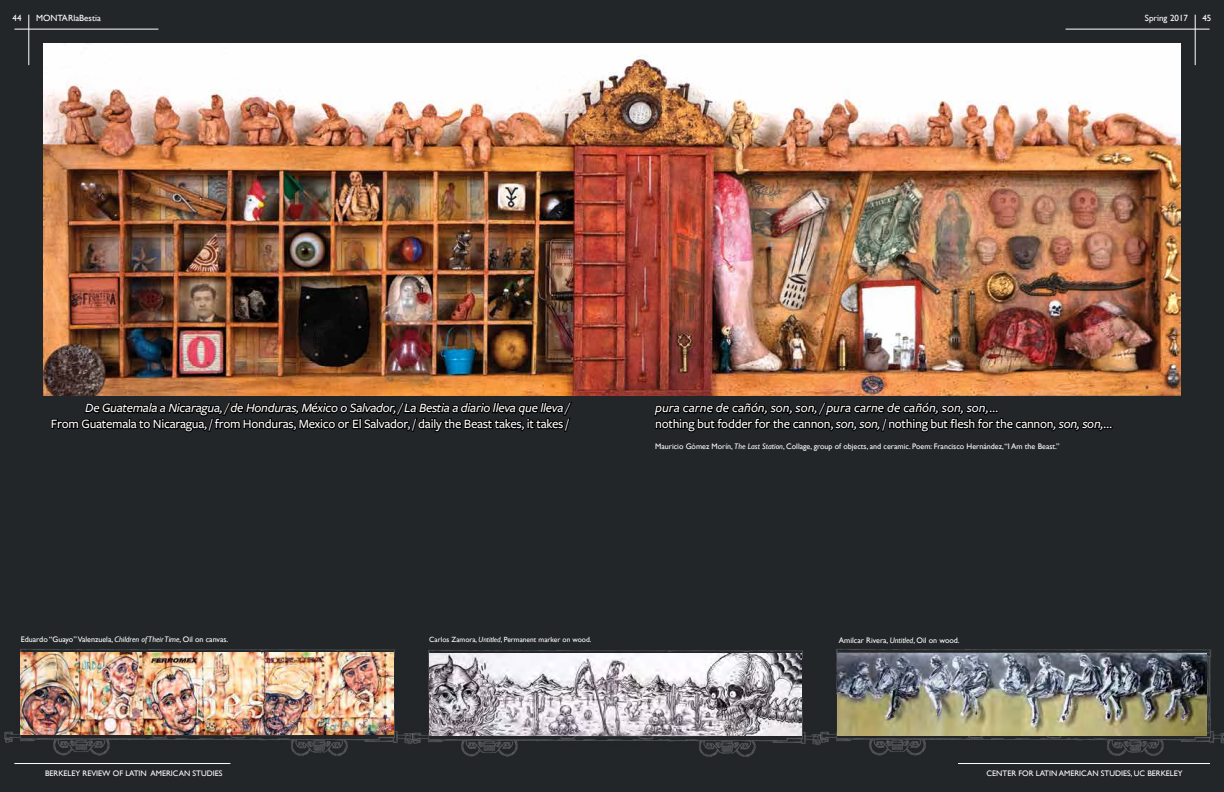
<style>
.page{position:relative;width:1224px;height:792px;background:#fff}
.page>*{position:absolute;margin:0;border:0;box-sizing:border-box;transform-origin:0 0}
.t1{font:italic 500 13.2px/15.8px "Freight Sans Pro";color:#fff}
.t2{font:500 13.2px "Freight Sans Pro";letter-spacing:-.02em;color:#fff}
.t3{font:italic 500 13.2px "Freight Sans Pro";letter-spacing:-.02em;color:#fff}
.t4{font:9px "Gill Sans";color:#fff}
.t5{font:8px "Gill Sans";color:#fff}
.t6{font:7.5px "Gill Sans";color:#fff}
.s1{font-style:normal}
.s2{font-style:italic}
</style>
<div class="page">
<div style="left:612px;top:0;width:612px;height:792px;background:#232629"></div>
<hr style="left:1066px;top:29px;width:144px;height:1px;background:#fff">
<hr style="left:1195px;top:15px;width:1px;height:50px;background:#fff">
<hr style="left:958px;top:763px;width:252px;height:1px;background:#fff">
<div style="left:0;top:0;width:612px;height:792px;background:#232629"></div>
<hr style="left:14px;top:763px;width:216px;height:1px;background:#fff">
<hr style="left:29px;top:15px;width:1px;height:50px;background:#fff">
<hr style="left:14px;top:29px;width:144px;height:1px;background:#fff">
<img style="left:43px;top:43px;width:1138px;height:353px">
<img style="left:4px;top:649px;width:1220px;height:107px">
<img style="left:429px;top:653px;width:373px;height:82px">
<img style="left:21px;top:653px;width:372px;height:82px">
<img style="left:837px;top:653px;width:370px;height:82px">
<svg style="left:50px;top:384px;width:523px;height:49px"></svg>
<svg style="left:653px;top:384px;width:460px;height:49px"></svg>
<p class="t4" style="left:13px;top:13px;width:10px">44</p>
<p class="t4" style="left:36px;top:13px;width:66px">MONTARlaBestia</p>
<p class="t4" style="left:1145px;top:13px;width:45px">Spring 2017</p>
<p class="t4" style="left:1202px;top:13px;width:10px">45</p>
<h1 class="t3" style="left:85px;top:399px;width:485px">De Guatemala a Nicaragua, / de Honduras, México o Salvador, / La Bestia a diario lleva que lleva /</h1>
<h1 class="t2" style="left:51px;top:415px;width:519px">From Guatemala to Nicaragua, / from Honduras, Mexico or El Salvador, / daily the Beast takes, it takes /</h1>
<h1 class="t1" style="left:655px;top:400px;width:459px">pura carne de cañón, son, son, / pura carne de cañón, son, son, …<br><span class="s1">nothing but fodder for the cannon,</span> son, son, <span class="s1">/ nothing but flesh for the cannon</span>, son, son, …</h1>
<p class="t5" style="left:655px;top:441px;width:406px">Mauricio Gómez Morín, <span class="s2">The Last Station</span>, Collage, group of objects, and ceramic. Poem: Francisco Hernández, “I Am the Beast.”</p>
<p class="t5" style="left:21px;top:635px;width:209px">Eduardo “Guayo” Valenzuela, <span class="s2">Children of Their Time</span>, Oil on canvas.</p>
<p class="t6" style="left:429px;top:635px;width:164px">Carlos Zamora, <span class="s2">Untitled</span>, Permanent marker on wood.</p>
<p class="t5" style="left:839px;top:635px;width:122px">Amilcar Rivera, <span class="s2">Untitled</span>, Oil on wood.</p>
<p class="t5" style="left:45px;top:769px;width:179px">BERKELEY REVIEW OF LATIN AMERICAN STUDIES</p>
<p class="t5" style="left:987px;top:769px;width:198px">CENTER FOR LATIN AMERICAN STUDIES, UC BERKELEY</p>
</div>
